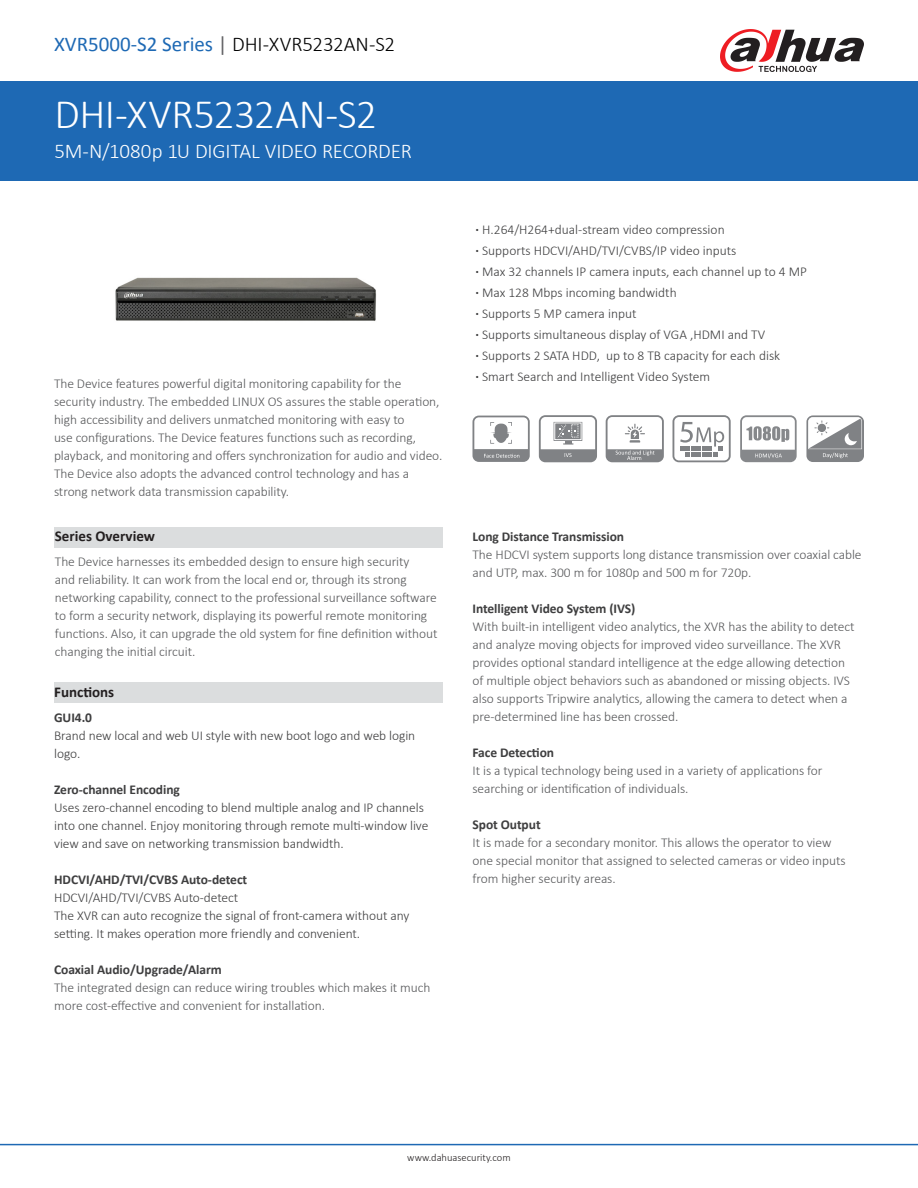
<style>
.page{position:relative;width:918px;height:1188px;background:#fff}
.page>*{position:absolute;margin:0;border:0;box-sizing:border-box;transform-origin:0 0}
.t1{font:300 42px "Calibri";letter-spacing:-.015em;color:#fff}
.t2{font:21px "Calibri";color:#1e69b4}
.t3{font:300 21px "Calibri";letter-spacing:-.01em;color:#fff}
.t4{font:700 15px "Calibri";color:#231f20}
.t5{font:300 13.5px/18px "Calibri";letter-spacing:-.005em;color:#57585a}
.t6{font:300 13.5px/18px "Calibri";letter-spacing:-.005em;color:#3e3e3f}
.t7{font:700 13.5px "Calibri";letter-spacing:-.005em;color:#3e3e3f}
.t8{font:300 10.5px "Calibri";color:#231f20}
.s1{color:#636366}
.s2{font-weight:300;color:#000}
.s3{font-weight:700}
</style>
<div class="page">
<div style="left:54px;top:527px;width:389px;height:21px;background:#dbddde"></div>
<div style="left:54px;top:683px;width:389px;height:20px;background:#dbddde"></div>
<div style="left:0;top:81px;width:918px;height:100px;background:#1e69b4"></div>
<hr style="left:0;top:1144px;width:918px;height:1px;background:#1e69b4">
<svg style="left:720px;top:29px;width:144px;height:43px"></svg>
<img style="left:115px;top:277px;width:261px;height:44px">
<svg style="left:472px;top:416px;width:58px;height:46px"></svg>
<svg style="left:539px;top:415px;width:58px;height:47px"></svg>
<svg style="left:673px;top:415px;width:58px;height:47px"></svg>
<svg style="left:740px;top:415px;width:57px;height:47px"></svg>
<svg style="left:606px;top:415px;width:58px;height:47px"></svg>
<svg style="left:806px;top:415px;width:58px;height:47px"></svg>
<p class="t2" style="left:54px;top:31px;width:343px">XVR5000-S2 Series <span class="s1">|</span> <span class="s2">DHI-XVR5232AN-S2</span></p>
<p class="t1" style="left:55px;top:88px;width:324px">DHI-XVR5232AN-S2</p>
<p class="t3" style="left:55px;top:138px;width:359px">5M-N/1080p 1U DIGITAL VIDEO RECORDER</p>
<p class="t5" style="left:54px;top:374px;width:390px">The Device features powerful digital monitoring capability for the security industry. The embedded LINUX OS assures the stable operation, high accessibility and delivers unmatched monitoring with easy to<br>use configurations. The Device features functions such as recording, playback, and monitoring and offers synchronization for audio and video.<br>The Device also adopts the advanced control technology and has a strong network data transmission capability.</p>
<p class="t4" style="left:55px;top:527px;width:102px">Series Overview</p>
<p class="t5" style="left:55px;top:552px;width:384px">The Device harnesses its embedded design to ensure high security<br>and reliability. It can work from the local end or, through its strong networking capability, connect to the professional surveillance software to form a security network, displaying its powerful remote monitoring functions. Also, it can upgrade the old system for fine definition without changing the initial circuit.</p>
<p class="t4" style="left:54px;top:682px;width:62px">Functions</p>
<p class="t7" style="left:54px;top:708px;width:39px">GUI4.0</p>
<p class="t6" style="left:54px;top:726px;width:363px">Brand new local and web UI style with new boot logo and web login logo.</p>
<p class="t7" style="left:54px;top:780px;width:127px">Zero-channel Encoding</p>
<p class="t6" style="left:54px;top:798px;width:376px">Uses zero-channel encoding to blend multiple analog and IP channels into one channel. Enjoy monitoring through remote multi-window live view and save on networking transmission bandwidth.</p>
<p class="t7" style="left:54px;top:870px;width:195px">HDCVI/AHD/TVI/CVBS Auto-detect</p>
<p class="t6" style="left:54px;top:888px;width:357px">HDCVI/AHD/TVI/CVBS Auto-detect<br>The XVR can auto recognize the signal of front-camera without any setting. It makes operation more friendly and convenient.</p>
<p class="t7" style="left:54px;top:960px;width:169px">Coaxial Audio/Upgrade/Alarm</p>
<p class="t5" style="left:54px;top:978px;width:378px">The integrated design can reduce wiring troubles which makes it much more cost-effective and convenient for installation.</p>
<p class="t6" style="left:476px;top:221px;width:251px"><span class="s3">·</span> H.264/H264+dual-stream video compression</p>
<p class="t6" style="left:476px;top:242px;width:263px"><span class="s3">·</span> Supports HDCVI/AHD/TVI/CVBS/IP video inputs</p>
<p class="t6" style="left:476px;top:263px;width:333px"><span class="s3">·</span> Max 32 channels IP camera inputs, each channel up to 4 MP</p>
<p class="t6" style="left:476px;top:284px;width:203px"><span class="s3">·</span> Max 128 Mbps incoming bandwidth</p>
<p class="t6" style="left:476px;top:305px;width:163px"><span class="s3">·</span> Supports 5 MP camera input</p>
<p class="t6" style="left:476px;top:326px;width:291px"><span class="s3">·</span> Supports simultaneous display of VGA ,HDMI and TV</p>
<p class="t6" style="left:476px;top:347px;width:306px"><span class="s3">·</span> Supports 2 SATA HDD, up to 8 TB capacity for each disk</p>
<p class="t6" style="left:476px;top:368px;width:236px"><span class="s3">·</span> Smart Search and Intelligent Video System</p>
<p class="t7" style="left:472px;top:528px;width:153px">Long Distance Transmission</p>
<p class="t5" style="left:472px;top:545px;width:391px">The HDCVI system supports long distance transmission over coaxial cable and UTP, max. 300 m for 1080p and 500 m for 720p.</p>
<p class="t7" style="left:472px;top:600px;width:164px">Intelligent Video System (IVS)</p>
<p class="t5" style="left:472px;top:617px;width:384px">With built-in intelligent video analytics, the XVR has the ability to detect and analyze moving objects for improved video surveillance. The XVR provides optional standard intelligence at the edge allowing detection of multiple object behaviors such as abandoned or missing objects. IVS also supports Tripwire analytics, allowing the camera to detect when a pre-determined line has been crossed.</p>
<p class="t7" style="left:472px;top:744px;width:83px">Face Detection</p>
<p class="t5" style="left:472px;top:761px;width:352px">It is a typical technology being used in a variety of applications for searching or identification of individuals.</p>
<p class="t7" style="left:472px;top:816px;width:70px">Spot Output</p>
<p class="t5" style="left:472px;top:833px;width:375px">It is made for a secondary monitor. This allows the operator to view one special monitor that assigned to selected cameras or video inputs from higher security areas.</p>
<p class="t8" style="left:407px;top:1151px;width:105px">www.dahuasecurity.com</p>
</div>
